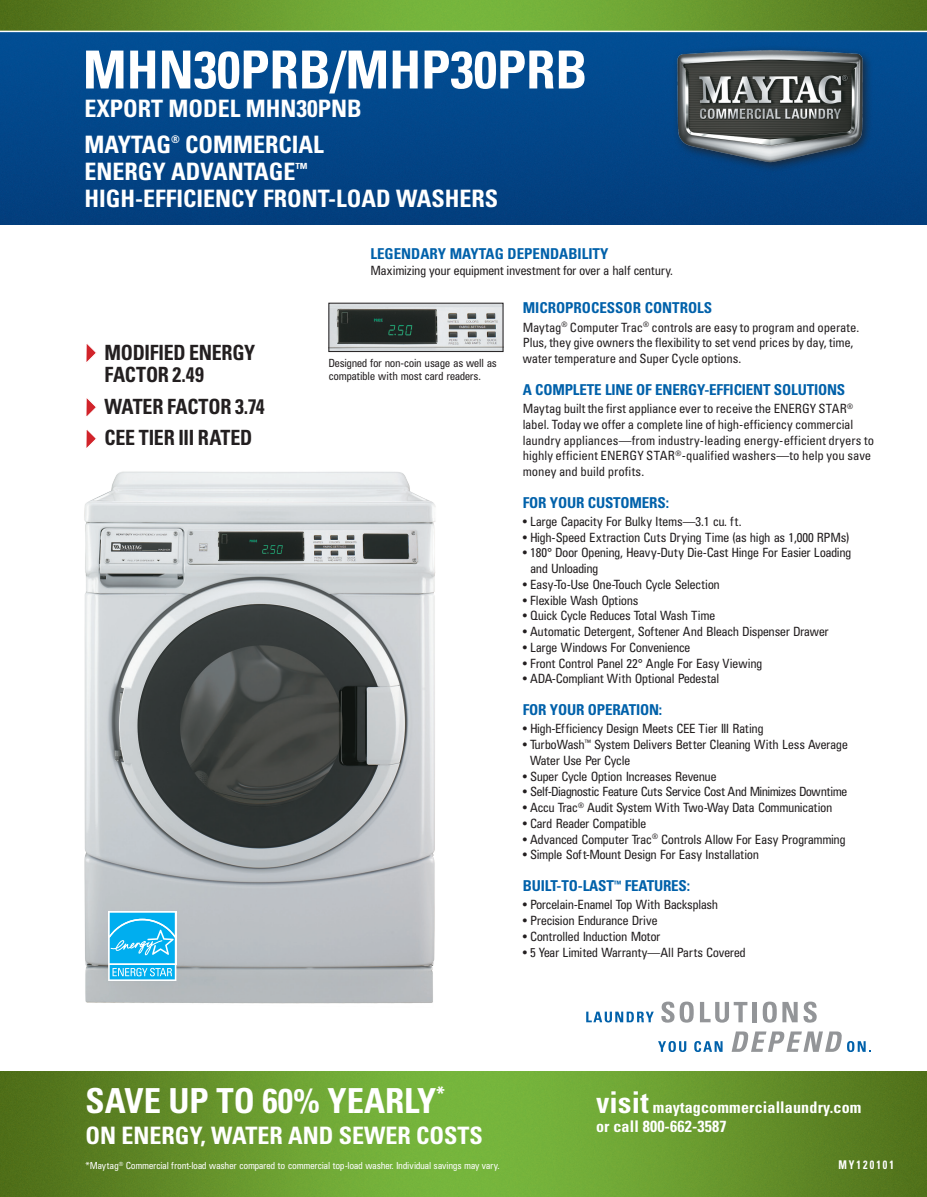
<style>
.page{position:relative;width:927px;height:1197px;background:#fff}
.page>*{position:absolute;margin:0;border:0;box-sizing:border-box;transform-origin:0 0}
.t1{font:700 condensed 52.5px "Univers";color:#fff}
.t2{font:700 condensed 34.5px "Univers";color:#fff}
.t3{font:700 condensed 24px "Univers";color:#fff}
.t4{font:700 condensed 21px/22.5px "Univers";letter-spacing:-.015em;color:#231f20;scale:.95 1}
.t5{font:700 condensed 16.05px/19.2px "Univers";letter-spacing:.01em;color:#fff}
.t6{font:700 condensed 15px "Univers";color:#0161aa}
.t7{font:700 condensed 13.95px "Univers";color:#fff}
.t8{font:condensed 12.75px/15.8px "Univers";letter-spacing:-.025em;color:#231f20}
.t9{font:condensed 12.75px/15.8px "Univers";letter-spacing:-.005em;color:#231f20}
.t10{font:condensed 12.75px "Univers";letter-spacing:-.055em;color:#231f20}
.t11{font:700 condensed 12px "Univers";letter-spacing:.2em;color:#fff;scale:.85 1}
.t12{font:condensed 11.25px/13.5px "Univers";letter-spacing:-.035em;color:#231f20}
.t13{font:700 condensed 10.5px "Univers";color:#fff}
.t14{font:condensed 9.75px "Univers";letter-spacing:-.04em;color:#fff}
.s1{font-size:30px}
</style>
<div class="page">
<img style="left:84px;top:471px;width:352px;height:533px">
<img style="left:0;top:1071px;width:927px;height:126px">
<img style="left:0;top:32px;width:927px;height:193px">
<img style="left:0;top:0;width:927px;height:31px">
<svg style="left:586px;top:1012px;width:68px;height:10px"></svg>
<svg style="left:661px;top:1002px;width:33px;height:21px"></svg>
<svg style="left:700px;top:1002px;width:47px;height:21px"></svg>
<div style="left:752px;top:1002px;width:5px;height:20px;background:#939598"></div>
<svg style="left:763px;top:1002px;width:54px;height:21px"></svg>
<svg style="left:658px;top:1041px;width:28px;height:11px"></svg>
<svg style="left:694px;top:1041px;width:29px;height:11px"></svg>
<svg style="left:732px;top:1031px;width:139px;height:21px"></svg>
<div style="left:108px;top:911px;width:68px;height:54px;background:#bae9fa"></div>
<svg style="left:108px;top:913px;width:68px;height:68px;background:#39bff2"></svg>
<svg style="left:86px;top:344px;width:10px;height:18px"></svg>
<svg style="left:86px;top:398px;width:10px;height:18px"></svg>
<svg style="left:86px;top:430px;width:10px;height:18px"></svg>
<img style="left:330px;top:305px;width:171px;height:45px">
<div style="left:328px;top:303px;width:175px;height:49px;border:1px solid #231f20"></div>
<div style="left:672px;top:45px;width:202px;height:128px;background:#034586"></div>
<img style="left:672px;top:44px;width:198px;height:127px">
<svg style="left:0;top:0;width:5px;height:5px"></svg>
<svg style="left:0;top:1192px;width:5px;height:5px"></svg>
<svg style="left:922px;top:0;width:5px;height:5px"></svg>
<svg style="left:922px;top:1192px;width:5px;height:5px"></svg>
<h1 class="t1" style="left:83px;top:38px;width:506px">MHN30PRB/MHP30PRB</h1>
<h3 class="t3" style="left:85px;top:94px;width:132px">EXPORT MODEL</h3>
<h3 class="t3" style="left:246px;top:94px;width:117px">MHN30PNB</h3>
<h3 class="t3" style="left:85px;top:130px;width:88px">MAYTAG</h3>
<p class="t13" style="left:171px;top:133px;width:10px">®</p>
<h3 class="t3" style="left:185px;top:130px;width:140px">COMMERCIAL</h3>
<h3 class="t3" style="left:85px;top:157px;width:27px">ENERGY</h3>
<h3 class="t3" style="left:171px;top:157px;width:57px">ADVANTAGE</h3>
<p class="t7" style="left:296px;top:159px;width:14px">™</p>
<h3 class="t3" style="left:85px;top:184px;width:13px">HIGH</h3>
<h3 class="t3" style="left:135px;top:184px;width:19px">-EFFI</h3>
<h3 class="t3" style="left:183px;top:184px;width:315px">CIENCY FRONT-LOAD WASHERS</h3>
<h3 class="t4" style="left:105px;top:341px;width:160px">MODIFIED ENERGY<br>FACTOR 2.49</h3>
<h3 class="t4" style="left:105px;top:390px;width:170px;line-height:31.5px">WATER FACTOR 3.74<br>CEE TIER</h3>
<h3 class="t4" style="left:178px;top:426px;width:33px">III RATED</h3>
<p class="t6" style="left:370px;top:245px;width:239px">LEGENDARY MAYTAG DEPENDABILITY</p>
<p class="t8" style="left:370px;top:262px;width:304px">Maximizing your equipment investment for over a half century.</p>
<p class="t6" style="left:523px;top:299px;width:191px">MICROPROCESSOR CONTROLS</p>
<p class="t8" style="left:523px;top:319px;width:338px">Maytag<sup>®</sup> Computer Trac<sup>®</sup> controls are easy to program and operate.<br>Plus, they give owners the flexibility to set vend prices by day, time, water temperature and Super Cycle options.</p>
<p class="t6" style="left:523px;top:380px;width:142px">A COMPLETE LINE OF ENERGY</p>
<p class="t6" style="left:704px;top:380px;width:46px">-EFFICIENT</p>
<p class="t6" style="left:774px;top:380px;width:73px">SOLUTIONS</p>
<p class="t9" style="left:523px;top:400px;width:353px">Maytag built the first appliance ever to receive the ENERGY STAR<sup>® </sup>label. Today we offer a complete line of high-efficiency commercial laundry appliances—from industry-leading energy-efficient dryers to highly efficient ENERGY STAR<sup>®</sup>-qualified washers—to help you save money and build profits.</p>
<p class="t6" style="left:523px;top:493px;width:117px">FOR YOUR CUSTOMER</p>
<p class="t6" style="left:657px;top:493px;width:13px">S:</p>
<p class="t8" style="left:523px;top:513px;width:220px">• Large Capacity For Bulky Items—3.1 cu. ft.</p>
<p class="t8" style="left:523px;top:529px;width:328px">• High-Speed Extraction Cuts Drying Time (as high as 1,000 RPMs)</p>
<p class="t8" style="left:530px;top:545px;width:323px;text-indent:-7px">• 180° Door Opening, Heavy-Duty Die-Cast Hinge For Easier Loading and Unloading</p>
<p class="t8" style="left:523px;top:576px;width:199px">• Easy-To-Use One-Touch Cycle Selection</p>
<p class="t8" style="left:523px;top:592px;width:117px">• Flexible Wash Options</p>
<p class="t8" style="left:523px;top:608px;width:194px">• Quick Cycle Reduces Total Wash Time</p>
<p class="t8" style="left:523px;top:623px;width:308px">• Automatic Detergent, Softener And Bleach Dispenser Drawer</p>
<p class="t8" style="left:523px;top:639px;width:169px">• Large Windows For Convenience</p>
<p class="t8" style="left:523px;top:655px;width:241px">• Front Control Panel 22° Angle For Easy Viewing</p>
<p class="t8" style="left:523px;top:671px;width:198px">• ADA-Compliant With Optional Pedestal</p>
<p class="t6" style="left:523px;top:700px;width:74px">FOR YOUR OPERATI</p>
<p class="t6" style="left:640px;top:700px;width:24px">ON:</p>
<p class="t8" style="left:523px;top:721px;width:243px">• High-Efficiency Design Meets CEE Tier III Rating</p>
<p class="t8" style="left:530px;top:736px;width:320px;text-indent:-7px">• TurboWash<sup>™</sup> System Delivers Better Cleaning With Less Average<br>Water Use Per Cycle</p>
<p class="t8" style="left:523px;top:768px;width:196px">• Super Cycle Option Increases Revenue</p>
<p class="t10" style="left:523px;top:784px;width:326px">• Self-Diagnostic Feature Cuts Service Cost And Minimizes Downtime</p>
<p class="t8" style="left:523px;top:799px;width:311px">• Accu Trac<sup>®</sup> Audit System With Two-Way Data Communication</p>
<p class="t8" style="left:523px;top:815px;width:125px">• Card Reader Compatible</p>
<p class="t8" style="left:523px;top:831px;width:325px">• Advanced Computer Trac<sup>®</sup> Controls Allow For Easy Programming</p>
<p class="t8" style="left:523px;top:847px;width:238px">• Simple Soft-Mount Design For Easy Installation</p>
<p class="t6" style="left:523px;top:876px;width:169px">BUILT-TO-LAST<sup>™</sup> FEATURES:</p>
<p class="t8" style="left:523px;top:897px;width:197px">• Porcelain-Enamel Top With Backsplash</p>
<p class="t8" style="left:523px;top:912px;width:137px">• Precision Endurance Drive</p>
<p class="t8" style="left:523px;top:928px;width:139px">• Controlled Induction Motor</p>
<p class="t8" style="left:523px;top:944px;width:225px">• 5 Year Limited Warranty—All Parts Covered</p>
<p class="t12" style="left:328px;top:356px;width:170px">Designed for non-coin usage as well as compatible with most card readers.</p>
<h2 class="t2" style="left:86px;top:1079px;width:361px">SAVE UP TO 60% YEARLY<sup>*</sup></h2>
<h3 class="t3" style="left:86px;top:1121px;width:397px">ON ENERGY, WATER AND SEWER COSTS</h3>
<p class="t14" style="left:86px;top:1159px;width:416px">*Maytag<sup>®</sup> Commercial front-load washer compared to commercial top-load washer. Individual savings may vary.</p>
<p class="t5" style="left:596px;top:1097px;width:267px"><span class="s1">VISIT</span> MAYTAGCOMMERCIALLAUNDRY.COM<br>OR CALL 800-662-3587</p>
<p class="t11" style="left:838px;top:1157px;width:67px">MY120101</p>
</div>
